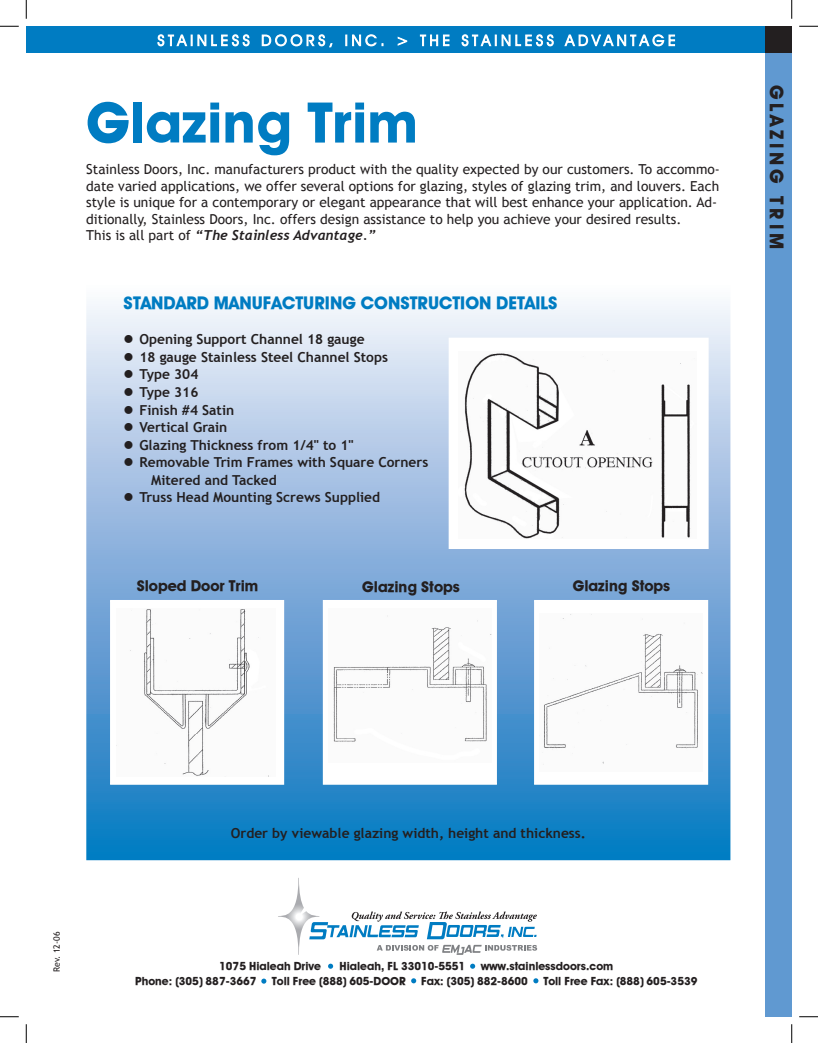
<style>
.page{position:relative;width:818px;height:1043px;background:#fff}
.page>*{position:absolute;margin:0;border:0;box-sizing:border-box;transform-origin:0 0}
.t1{font:700 56.25px "AWPC Avant Guard";color:#007cc2}
.t2{font:700 18.75px "AWPC Avant Guard";letter-spacing:.2em;color:#231f20}
.t3{font:700 17.5px "AWPC Avant Guard";color:#007cc2}
.t4{font:700 15px "AWPC Avant Guard";color:#231f20}
.t5{font:13.75px/16.5px "Trebuchet MS";color:#231f20}
.t6{font:700 13.75px/17.5px "Trebuchet MS";color:#231f20}
.t7{font:italic 700 13.75px "Trebuchet";color:#231f20}
.t8{font:700 11.25px "AWPC Avant Guard";color:#231f20}
.t9{font:8.75px "Trebuchet MS";color:#231f20}
.s1{font-family:"Trebuchet MS";font-weight:400;font-style:normal}
</style>
<div class="page">
<svg style="left:86px;top:304px;width:644px;height:556px;background:#83b3dd"></svg>
<div style="left:26px;top:26px;width:739px;height:27px;background:#007cc2"></div>
<svg style="left:278px;top:878px;width:259px;height:76px"></svg>
<svg style="left:157px;top:34px;width:517px;height:13px"></svg>
<svg style="left:328px;top:963px;width:5px;height:5px"></svg>
<svg style="left:470px;top:963px;width:5px;height:5px"></svg>
<svg style="left:261px;top:978px;width:5px;height:5px"></svg>
<svg style="left:411px;top:978px;width:5px;height:5px"></svg>
<svg style="left:533px;top:978px;width:5px;height:5px"></svg>
<div style="left:765px;top:53px;width:26px;height:963px;background:#6099d1"></div>
<div style="left:765px;top:26px;width:26px;height:27px;background:#231f20"></div>
<div style="left:449px;top:338px;width:259px;height:210px;background:#fff"></div>
<div style="left:448px;top:338px;width:260px;height:211px;border:1px solid #fff"></div>
<img style="left:460px;top:353px;width:231px;height:186px">
<div style="left:111px;top:600px;width:172px;height:184px;background:#fff"></div>
<img style="left:116px;top:609px;width:153px;height:167px">
<div style="left:323px;top:600px;width:173px;height:184px;background:#fff"></div>
<img style="left:333px;top:615px;width:158px;height:127px">
<div style="left:534px;top:600px;width:173px;height:184px;background:#fff"></div>
<div style="left:534px;top:600px;width:174px;height:184px;border:1px solid #fff"></div>
<img style="left:542px;top:614px;width:160px;height:151px">
<svg style="left:0;top:25px;width:19px;height:2px"></svg>
<svg style="left:799px;top:25px;width:19px;height:2px"></svg>
<svg style="left:0;top:1016px;width:19px;height:1px"></svg>
<svg style="left:799px;top:1016px;width:19px;height:1px"></svg>
<svg style="left:25px;top:0;width:2px;height:19px"></svg>
<svg style="left:25px;top:1024px;width:2px;height:18px"></svg>
<svg style="left:791px;top:0;width:1px;height:19px"></svg>
<svg style="left:791px;top:1024px;width:1px;height:18px"></svg>
<h1 class="t1" style="left:86px;top:88px;width:333px">Glazing Trim</h1>
<p class="t5" style="left:86px;top:161px;width:635px">Stainless Doors, Inc. manufacturers product with the quality expected by our customers. To accommo&shy;date varied applications, we offer several options for glazing, styles of glazing trim, and louvers. Each style is unique for a contemporary or elegant appearance that will best enhance your application. Ad&shy;ditionally, Stainless Doors, Inc. offers design assistance to help you achieve your desired results.</p>
<p class="t7" style="left:86px;top:227px;width:291px"><span class="s1">This is all part of</span> “The Stainless Advantage.”</p>
<p class="t3" style="left:124px;top:292px;width:435px">STANDARD MANUFACTURING CONSTRUCTION DETAILS</p>
<p class="t6" style="left:124px;top:331px;width:242px">● Opening Support Channel 18 gauge</p>
<p class="t6" style="left:124px;top:348px;width:266px">● 18 gauge Stainless Steel Channel Stops</p>
<p class="t6" style="left:124px;top:366px;width:76px">● Type 304</p>
<p class="t6" style="left:124px;top:383px;width:76px">● Type 316</p>
<p class="t6" style="left:124px;top:401px;width:112px">● Finish #4 Satin</p>
<p class="t6" style="left:124px;top:418px;width:105px">● Vertical Grain</p>
<p class="t6" style="left:124px;top:436px;width:231px">● Glazing Thickness from 1/4" to 1"</p>
<p class="t6" style="left:151px;top:453px;width:279px;text-indent:-27px">● Removable Trim Frames with Square Corners<br>Mitered and Tacked</p>
<p class="t6" style="left:124px;top:488px;width:258px">● Truss Head Mounting Screws Supplied</p>
<p class="t4" style="left:137px;top:576px;width:123px">Sloped Door Trim</p>
<p class="t4" style="left:362px;top:577px;width:99px">Glazing Stops</p>
<p class="t4" style="left:572px;top:576px;width:99px">Glazing Stops</p>
<h2 class="t2" style="left:788px;top:85px;width:165px;rotate:90deg">GLAZING TRIM</h2>
<p class="t9" style="left:51px;top:971px;width:42px;rotate:-90deg">Rev. 12-06</p>
<p class="t6" style="left:231px;top:824px;width:356px">Order by viewable glazing width, height and thickness.</p>
<p class="t8" style="left:219px;top:959px;width:103px">1075 Hialeah Drive</p>
<p class="t8" style="left:339px;top:959px;width:127px">Hialeah, FL 33010-5551</p>
<p class="t8" style="left:480px;top:959px;width:134px">www.stainlessdoors.com</p>
<p class="t8" style="left:135px;top:974px;width:123px">Phone: (305) 887-3667</p>
<p class="t8" style="left:272px;top:974px;width:135px">Toll Free (888) 605-DOOR</p>
<p class="t8" style="left:421px;top:974px;width:108px">Fax: (305) 882-8600</p>
<p class="t8" style="left:543px;top:974px;width:156px">Toll Free Fax: (888) 605-3539</p>
</div>
